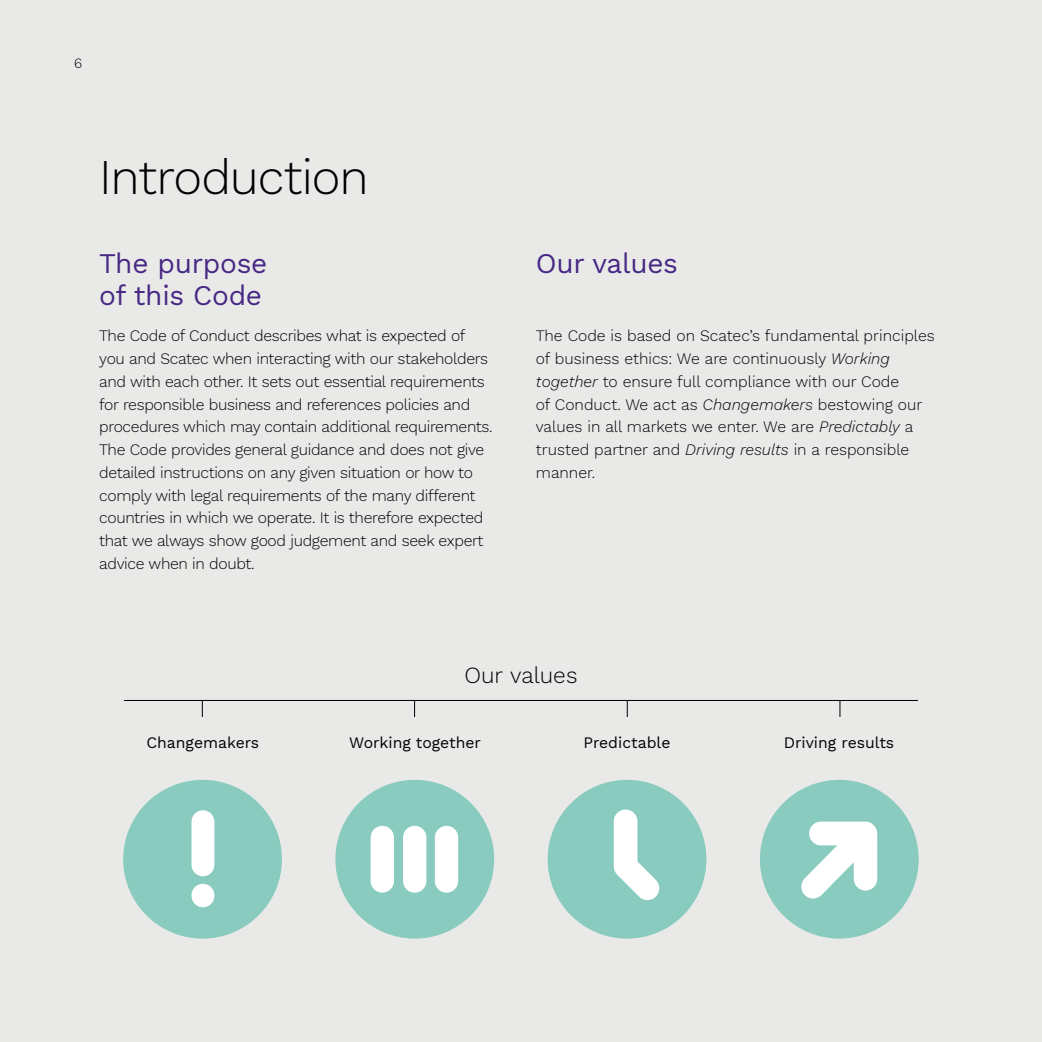
<style>
.page{position:relative;width:1042px;height:1042px;background:#e9eae8}
.page>*{position:absolute;margin:0;border:0;box-sizing:border-box;transform-origin:0 0}
.t1{font:300 49px "Work Sans";letter-spacing:-.02em;color:#000}
.t2{font:28px/31.5px "Work Sans";letter-spacing:-.01em;color:#472884}
.t3{font:300 22.75px "Work Sans";letter-spacing:-.005em;color:#000}
.t4{font:300 15.75px/22.8px "Work Sans";letter-spacing:-.02em;color:#000}
.t5{font:300 15.75px/22.8px "Work Sans";color:#000}
.t6{font:15.75px "Work Sans";color:#000}
.t7{font:300 14px "Work Sans";color:#000}
.s1{font-style:italic}
</style>
<div class="page">
<div style="left:123px;top:780px;width:159px;height:158px;background:#8acbbf;border-radius:50%"></div>
<div style="left:335px;top:780px;width:159px;height:158px;background:#8acbbf;border-radius:50%"></div>
<div style="left:548px;top:780px;width:158px;height:158px;background:#8acbbf;border-radius:50%"></div>
<div style="left:760px;top:780px;width:158px;height:158px;background:#8acbbf;border-radius:50%"></div>
<hr style="left:124px;top:700px;width:794px;height:1px;background:#000">
<svg style="left:202px;top:701px;width:1px;height:16px"></svg>
<svg style="left:414px;top:701px;width:1px;height:16px"></svg>
<svg style="left:627px;top:701px;width:1px;height:16px"></svg>
<svg style="left:839px;top:701px;width:1px;height:16px"></svg>
<div style="left:191px;top:810px;width:23px;height:66px;background:#fff;border-radius:11px"></div>
<div style="left:191px;top:884px;width:23px;height:23px;background:#fff;border-radius:11px"></div>
<div style="left:403px;top:826px;width:23px;height:66px;background:#fff;border-radius:12px"></div>
<div style="left:371px;top:826px;width:23px;height:66px;background:#fff;border-radius:12px"></div>
<div style="left:435px;top:826px;width:23px;height:66px;background:#fff;border-radius:12px"></div>
<svg style="left:614px;top:809px;width:46px;height:91px"></svg>
<svg style="left:801px;top:821px;width:76px;height:78px"></svg>
<p class="t7" style="left:74px;top:53px;width:10px">6</p>
<h1 class="t1" style="left:99px;top:140px;width:271px">Introduction</h1>
<h2 class="t2" style="left:99px;top:247px;width:170px">The purpose of this Code</h2>
<h2 class="t2" style="left:536px;top:247px;width:144px">Our values</h2>
<p class="t4" style="left:99px;top:324px;width:395px">The Code of Conduct describes what is expected of you and Scatec when interacting with our stakeholders and with each other. It sets out essential requirements for responsible business and references policies and procedures which may contain additional requirements.<br>The Code provides general guidance and does not give detailed instructions on any given situation or how to comply with legal requirements of the many different countries in which we operate. It is therefore expected that we always show good judgement and seek expert advice when in doubt.</p>
<p class="t5" style="left:536px;top:324px;width:400px">The Code is based on Scatec’s fundamental principles of business ethics: We are continuously <span class="s1">Working together</span> to ensure full compliance with our Code<br>of Conduct. We act as <span class="s1">Changemakers</span> bestowing our values in all markets we enter. We are <span class="s1">Predictably</span> a trusted partner and <span class="s1">Driving results</span> in a responsible manner.</p>
<h3 class="t3" style="left:464px;top:657px;width:115px">Our values</h3>
<p class="t6" style="left:146px;top:731px;width:114px">Changemakers</p>
<p class="t6" style="left:349px;top:731px;width:133px">Working together</p>
<p class="t6" style="left:583px;top:731px;width:89px">Predictable</p>
<p class="t6" style="left:784px;top:731px;width:112px">Driving results</p>
</div>
